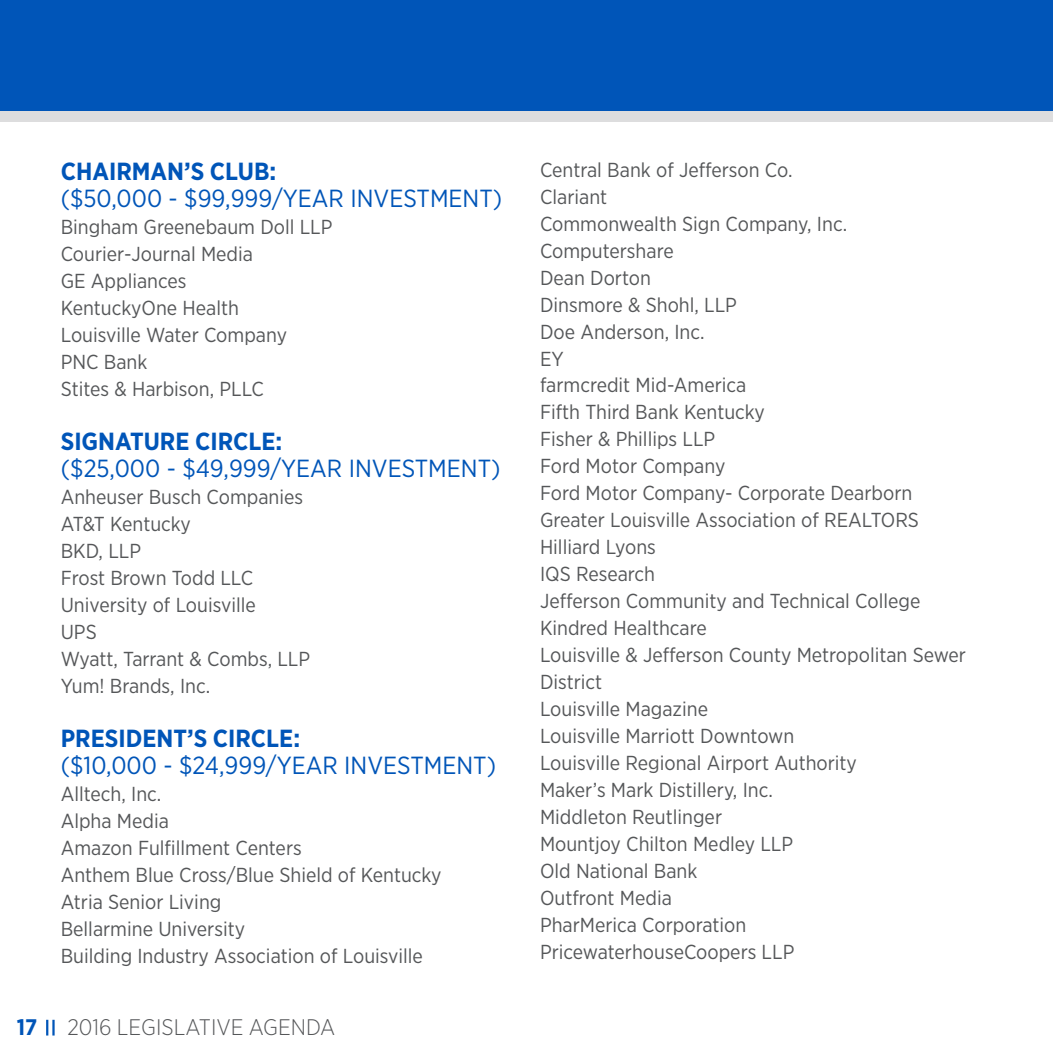
<style>
.page{position:relative;width:1053px;height:1053px;background:#fff}
.page>*{position:absolute;margin:0;border:0;box-sizing:border-box;transform-origin:0 0}
.t1{font:24.75px "Gotham Narrow";color:#0055b8}
.t2{font:700 24.75px "Gotham Narrow";color:#0055b8}
.t3{font:300 22.5px "Gotham Narrow";color:#555759}
.t4{font:700 22.5px "Gotham Narrow";color:#0055b8}
.t5{font:20.25px/27px "Gotham Narrow";color:#555759}
</style>
<div class="page">
<div style="left:0;top:0;width:1053px;height:112px;background:#0055b8"></div>
<div style="left:0;top:111px;width:1053px;height:11px;background:#ddddde"></div>
<hr style="left:52px;top:1020px;width:3px;height:16px;background:#0055b8">
<svg style="left:46px;top:1020px;width:2px;height:16px"></svg>
<p class="t2" style="left:61px;top:156px;width:217px">CHAIRMAN’S CLUB:</p>
<p class="t1" style="left:61px;top:183px;width:443px">($50,000 - $99,999/YEAR INVESTMENT)</p>
<p class="t5" style="left:61px;top:213px;width:273px">Bingham Greenebaum Doll LLP<br>Courier-Journal Media<br>GE Appliances<br>KentuckyOne Health<br>Louisville Water Company<br>PNC Bank<br>Stites &amp; Harbison, PLLC</p>
<p class="t2" style="left:61px;top:426px;width:223px">SIGNATURE CIRCLE:</p>
<p class="t1" style="left:61px;top:453px;width:441px">($25,000 - $49,999/YEAR INVESTMENT)</p>
<p class="t5" style="left:61px;top:483px;width:251px">Anheuser Busch Companies<br>AT&amp;T Kentucky<br>BKD, LLP<br>Frost Brown Todd LLC<br>University of Louisville<br>UPS<br>Wyatt, Tarrant &amp; Combs, LLP<br>Yum! Brands, Inc.</p>
<p class="t2" style="left:61px;top:723px;width:241px">PRESIDENT’S CIRCLE:</p>
<p class="t1" style="left:61px;top:750px;width:437px">($10,000 - $24,999/YEAR INVESTMENT)</p>
<p class="t5" style="left:61px;top:780px;width:382px">Alltech, Inc.<br>Alpha Media<br>Amazon Fulfillment Centers<br>Anthem Blue Cross/Blue Shield of Kentucky<br>Atria Senior Living<br>Bellarmine University<br>Building Industry Association of Louisville</p>
<p class="t4" style="left:17px;top:1013px;width:22px">17</p>
<p class="t3" style="left:67px;top:1013px;width:270px">2016 LEGISLATIVE AGENDA</p>
<p class="t5" style="left:540px;top:156px;width:428px">Central Bank of Jefferson Co.<br>Clariant<br>Commonwealth Sign Company, Inc.<br>Computershare<br>Dean Dorton<br>Dinsmore &amp; Shohl, LLP<br>Doe Anderson, Inc.<br>EY<br>farmcredit Mid-America<br>Fifth Third Bank Kentucky<br>Fisher &amp; Phillips LLP<br>Ford Motor Company<br>Ford Motor Company- Corporate Dearborn<br>Greater Louisville Association of REALTORS<br>Hilliard Lyons<br>IQS Research<br>Jefferson Community and Technical College<br>Kindred Healthcare<br>Louisville &amp; Jefferson County Metropolitan Sewer<br>District<br>Louisville Magazine<br>Louisville Marriott Downtown<br>Louisville Regional Airport Authority<br>Maker’s Mark Distillery, Inc.<br>Middleton Reutlinger<br>Mountjoy Chilton Medley LLP<br>Old National Bank<br>Outfront Media<br>PharMerica Corporation<br>PricewaterhouseCoopers LLP</p>
</div>
